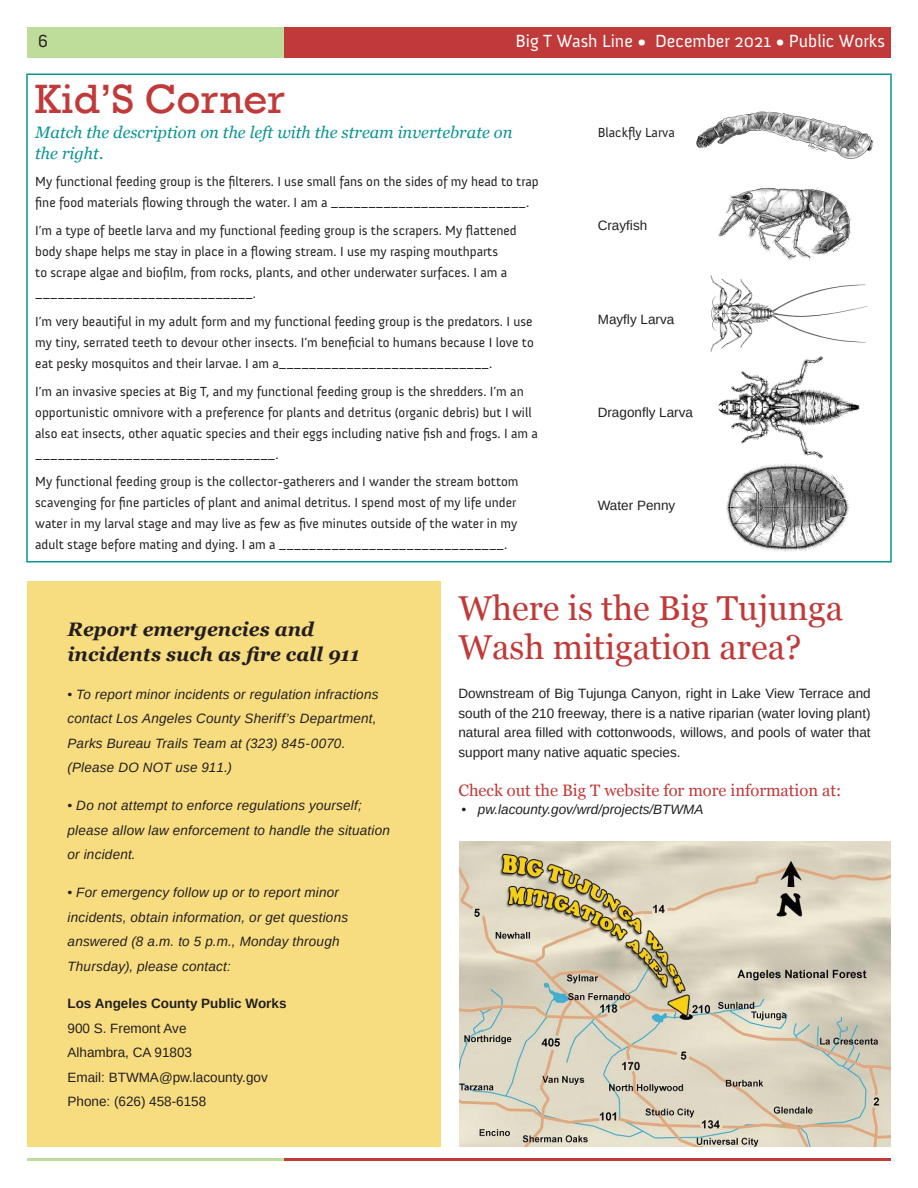
<style>
.page{position:relative;width:918px;height:1188px;background:#fff}
.page>*{position:absolute;margin:0;border:0;box-sizing:border-box;transform-origin:0 0}
.t1{font:42px "Rockwell";color:#c03a39}
.t2{font:34.5px/39px "Georgia";color:#c03a39}
.t3{font:italic 700 19.5px/24.5px "Georgia";color:#231f20}
.t4{font:18px "Anivers";color:#fff}
.t5{font:18px "Anivers";color:#231f20}
.t6{font:italic 16.5px/21px "Georgia";color:#099492}
.t7{font:16.5px "Georgia";color:#c03a39}
.t8{font:13.5px/21px "Anivers";color:#231f20}
.t9{font:italic 13.5px/24.5px "Arimo";letter-spacing:.015em;color:#231f20}
.t10{font:13.5px/24.5px "Arimo";color:#231f20}
.t11{font:700 13.5px "Arimo";color:#231f20}
</style>
<div class="page">
<div style="left:284px;top:27px;width:607px;height:30px;background:#c03a39"></div>
<div style="left:27px;top:27px;width:257px;height:30px;background:#bfdd9a"></div>
<hr style="left:284px;top:1158px;width:607px;height:3px;background:#c03a39">
<hr style="left:27px;top:1158px;width:257px;height:3px;background:#bfdd9a">
<div style="left:27px;top:581px;width:413px;height:566px;background:#f8dd80"></div>
<img style="left:459px;top:842px;width:432px;height:305px">
<img style="left:696px;top:111px;width:178px;height:48px">
<img style="left:710px;top:275px;width:158px;height:77px">
<img style="left:717px;top:464px;width:144px;height:99px">
<img style="left:718px;top:356px;width:142px;height:103px">
<img style="left:718px;top:187px;width:134px;height:74px">
<h3 class="t5" style="left:38px;top:31px;width:12px">6</h3>
<h3 class="t4" style="left:515px;top:31px;width:371px">Big T Wash Line • December 2021 • Public Works</h3>
<h1 class="t1" style="left:35px;top:75px;width:252px">Kid’S Corner</h1>
<p class="t6" style="left:35px;top:121px;width:479px">Match the description on the left with the stream invertebrate on the right.</p>
<p class="t8" style="left:35px;top:171px;width:505px">My functional feeding group is the filterers. I use small fans on the sides of my head to trap fine food materials flowing through the water. I am a __________________________.</p>
<p class="t8" style="left:35px;top:220px;width:483px">I’m a type of beetle larva and my functional feeding group is the scrapers. My flattened body shape helps me stay in place in a flowing stream. I use my rasping mouthparts<br>to scrape algae and biofilm, from rocks, plants, and other underwater surfaces. I am a _____________________________.</p>
<p class="t8" style="left:35px;top:311px;width:500px;text-align:justify">I’m very beautiful in my adult form and my functional feeding group is the predators. I use my tiny, serrated teeth to devour other insects. I’m beneficial to humans because I love to eat pesky mosquitos and their larvae. I am a____________________________.</p>
<p class="t8" style="left:35px;top:381px;width:504px">I’m an invasive species at Big T, and my functional feeding group is the shredders. I’m an opportunistic omnivore with a preference for plants and detritus (organic debris) but I will also eat insects, other aquatic species and their eggs including native fish and frogs. I am a ________________________________.</p>
<p class="t8" style="left:35px;top:471px;width:485px">My functional feeding group is the collector-gatherers and I wander the stream bottom scavenging for fine particles of plant and animal detritus. I spend most of my life under water in my larval stage and may live as few as five minutes outside of the water in my adult stage before mating and dying. I am a ______________________________.</p>
<p class="t8" style="left:598px;top:122px;width:79px">Blackfly Larva</p>
<p class="t10" style="left:598px;top:214px;width:51px">Crayfish</p>
<p class="t10" style="left:598px;top:307px;width:78px">Mayfly Larva</p>
<p class="t10" style="left:598px;top:400px;width:97px">Dragonfly Larva</p>
<p class="t10" style="left:598px;top:493px;width:79px">Water Penny</p>
<h3 class="t3" style="left:68px;top:617px;width:294px">Report emergencies and incidents such as fire call 911</h3>
<p class="t9" style="left:68px;top:682px;width:312px">• To report minor incidents or regulation infractions contact Los Angeles County Sheriff’s Department, Parks Bureau Trails Team at (323) 845-0070. (Please DO NOT use 911.)</p>
<p class="t9" style="left:68px;top:793px;width:324px">• Do not attempt to enforce regulations yourself; please allow law enforcement to handle the situation or incident.</p>
<p class="t9" style="left:68px;top:880px;width:282px">• For emergency follow up or to report minor incidents, obtain information, or get questions answered (8 a.m. to 5 p.m., Monday through Thursday), please contact:</p>
<p class="t11" style="left:68px;top:995px;width:221px">Los Angeles County Public Works</p>
<p class="t10" style="left:68px;top:1016px;width:202px">900 S. Fremont Ave<br>Alhambra, CA 91803<br>Email: BTWMA@pw.lacounty.gov<br>Phone: (626) 458-6158</p>
<h2 class="t2" style="left:458px;top:587px;width:386px">Where is the Big Tujunga<br>Wash mitigation area?</h2>
<p class="t10" style="left:458px;top:684px;width:414px;line-height:19.5px;text-align:justify">Downstream of Big Tujunga Canyon, right in Lake View Terrace and south of the 210 freeway, there is a native riparian (water loving plant) natural area filled with cottonwoods, willows, and pools of water that support many native aquatic species.</p>
<p class="t7" style="left:458px;top:778px;width:384px">Check out the Big T website for more information at:</p>
<p class="t9" style="left:461px;top:797px;width:244px">• pw.lacounty.gov/wrd/projects/BTWMA</p>
</div>
